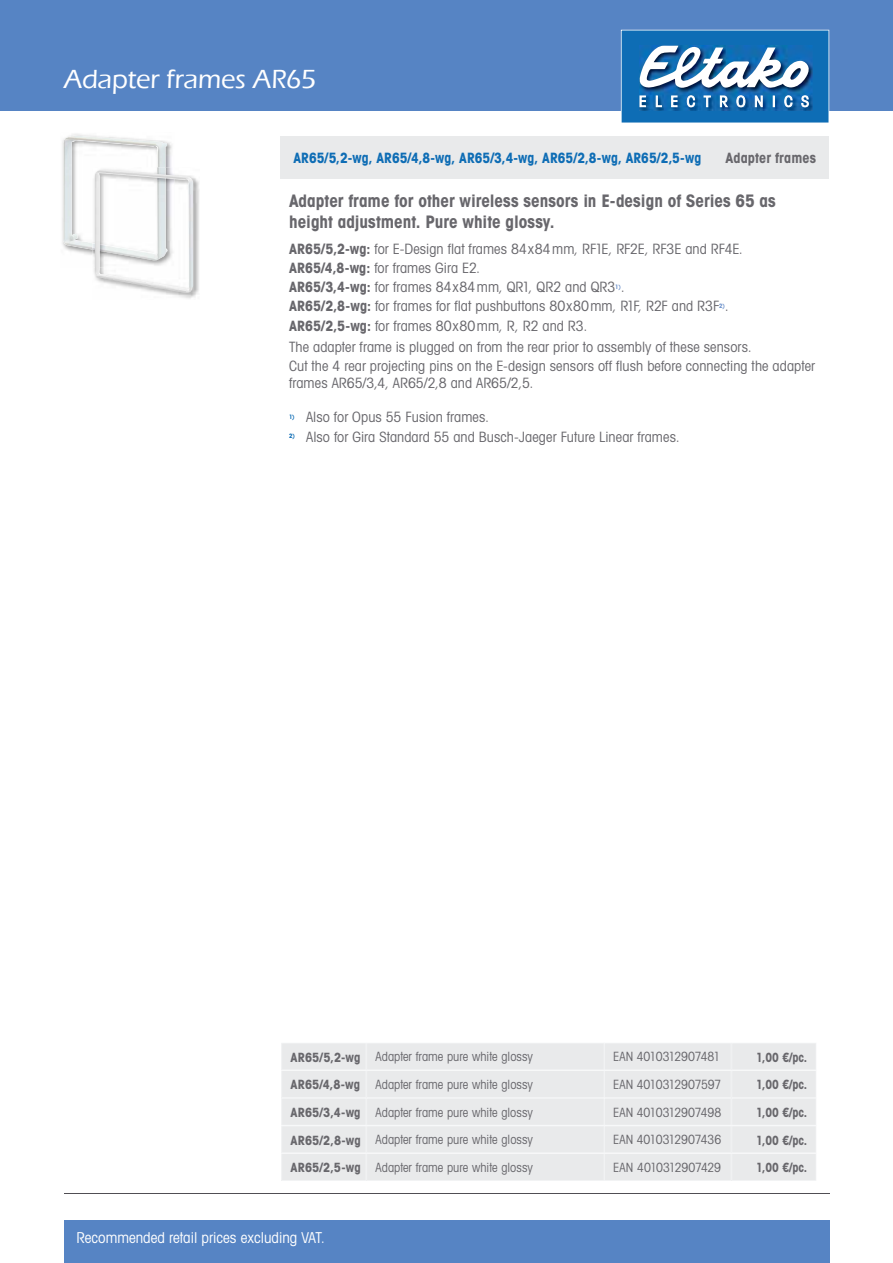
<style>
.page{position:relative;width:893px;height:1263px;background:#fff}
.page>*{position:absolute;margin:0;border:0;box-sizing:border-box;transform-origin:0 0}
.t1{font:500 27px "Eras ITC";letter-spacing:-.01em;color:#fff}
.t2{font:700 condensed 17.25px/20.7px "Avant Garde";color:#68676c}
.t3{font:condensed 15px "Avant Garde";color:#fff}
.t4{font:condensed 14.25px/19.2px "Avant Garde";letter-spacing:.005em;color:#68676c}
.t5{font:700 condensed 14.25px "Avant Garde";letter-spacing:.005em;color:#0e6db5}
.t6{font:700 condensed 14.25px "Avant Garde";letter-spacing:.01em;color:#68676c}
.t7{font:condensed 12.75px "Avant Garde";color:#68676c}
.t8{font:700 condensed 12.75px "Avant Garde";letter-spacing:.005em;color:#68676c;scale:.95 1}
.t9{font:700 condensed 6.15px "Avant Garde";color:#6c91cb}
.t10{font:700 condensed 6.15px "Avant Garde";color:#0e6db5}
.s1{font-weight:700}
</style>
<div class="page">
<div style="left:0;top:0;width:893px;height:111px;background:#5684c4"></div>
<svg style="left:621px;top:30px;width:208px;height:93px"></svg>
<div style="left:64px;top:1220px;width:765px;height:43px;background:#5684c4"></div>
<img style="left:62px;top:134px;width:110px;height:121px">
<img style="left:63px;top:135px;width:104px;height:115px">
<img style="left:94px;top:177px;width:105px;height:122px">
<img style="left:92px;top:167px;width:76px;height:93px">
<img style="left:95px;top:170px;width:98px;height:123px">
<div style="left:281px;top:136px;width:548px;height:43px;background:#e9eaeb"></div>
<hr style="left:64px;top:1194px;width:765px;height:1px;background:#504e53">
<div style="left:281px;top:1043px;width:535px;height:138px;background:#e9eaeb"></div>
<h1 class="t1" style="left:64px;top:64px;width:254px">Adapter frames AR65</h1>
<p class="t5" style="left:293px;top:153px;width:409px">AR65/5,2-wg, AR65/4,8-wg, AR65/3,4-wg, AR65/2,8-wg, AR65/2,5-wg</p>
<p class="t6" style="left:725px;top:153px;width:92px">Adapter frames</p>
<p class="t2" style="left:289px;top:192px;width:488px">Adapter frame for other wireless sensors in E-design of Series 65 as height adjustment. Pure white glossy.</p>
<p class="t4" style="left:289px;top:240px;width:455px"><span class="s1">AR65/5,2-wg:</span> for E-Design flat frames 84x84mm, RF1E, RF2E, RF3E and RF4E.<br><span class="s1">AR65/4,8-wg:</span> for frames Gira E2.<br><span class="s1">AR65/3,4-wg:</span> for frames 84x84mm, QR1, QR2 and QR3 .</p>
<p class="t9" style="left:615px;top:284px;width:7px">1)</p>
<p class="t4" style="left:289px;top:298px;width:441px"><span class="s1">AR65/2,8-wg:</span> for frames for flat pushbuttons 80x80mm, R1F, R2F and R3F .</p>
<p class="t9" style="left:719px;top:303px;width:7px">2)</p>
<p class="t4" style="left:289px;top:316px;width:464px;line-height:21.3px"><span class="s1">AR65/2,5-wg:</span> for frames 80x80mm, R, R2 and R3.<br>The adapter frame is plugged on from the rear prior to assembly of these sensors.</p>
<p class="t4" style="left:289px;top:359px;width:527px;line-height:17.1px">Cut the 4 rear projecting pins on the E-design sensors off flush before connecting the adapter frames AR65/3,4, AR65/2,8 and AR65/2,5.</p>
<p class="t10" style="left:289px;top:415px;width:7px">1)</p>
<p class="t4" style="left:306px;top:409px;width:185px">Also for Opus 55 Fusion frames.</p>
<p class="t10" style="left:289px;top:434px;width:7px">2)</p>
<p class="t4" style="left:306px;top:428px;width:375px">Also for Gira Standard 55 and Busch-Jaeger Future Linear frames.</p>
<p class="t7" style="left:291px;top:1052px;width:244px"><span class="s1">AR65/5,2-wg</span> Adapter frame pure white glossy</p>
<p class="t7" style="left:613px;top:1052px;width:109px">EAN 4010312907481</p>
<p class="t8" style="left:756px;top:1052px;width:55px">1,00 €/pc.</p>
<p class="t7" style="left:291px;top:1080px;width:244px"><span class="s1">AR65/4,8-wg</span> Adapter frame pure white glossy</p>
<p class="t7" style="left:613px;top:1080px;width:110px">EAN 4010312907597</p>
<p class="t8" style="left:756px;top:1080px;width:55px">1,00 €/pc.</p>
<p class="t7" style="left:291px;top:1108px;width:244px"><span class="s1">AR65/3,4-wg</span> Adapter frame pure white glossy</p>
<p class="t7" style="left:613px;top:1108px;width:110px">EAN 4010312907498</p>
<p class="t8" style="left:756px;top:1108px;width:55px">1,00 €/pc.</p>
<p class="t7" style="left:291px;top:1135px;width:244px"><span class="s1">AR65/2,8-wg</span> Adapter frame pure white glossy</p>
<p class="t7" style="left:613px;top:1135px;width:110px">EAN 4010312907436</p>
<p class="t8" style="left:756px;top:1135px;width:55px">1,00 €/pc.</p>
<p class="t7" style="left:291px;top:1163px;width:244px"><span class="s1">AR65/2,5-wg</span> Adapter frame pure white glossy</p>
<p class="t7" style="left:613px;top:1163px;width:109px">EAN 4010312907429</p>
<p class="t8" style="left:756px;top:1163px;width:55px">1,00 €/pc.</p>
<p class="t3" style="left:77px;top:1232px;width:250px">Recommended retail prices excluding VAT.</p>
</div>
